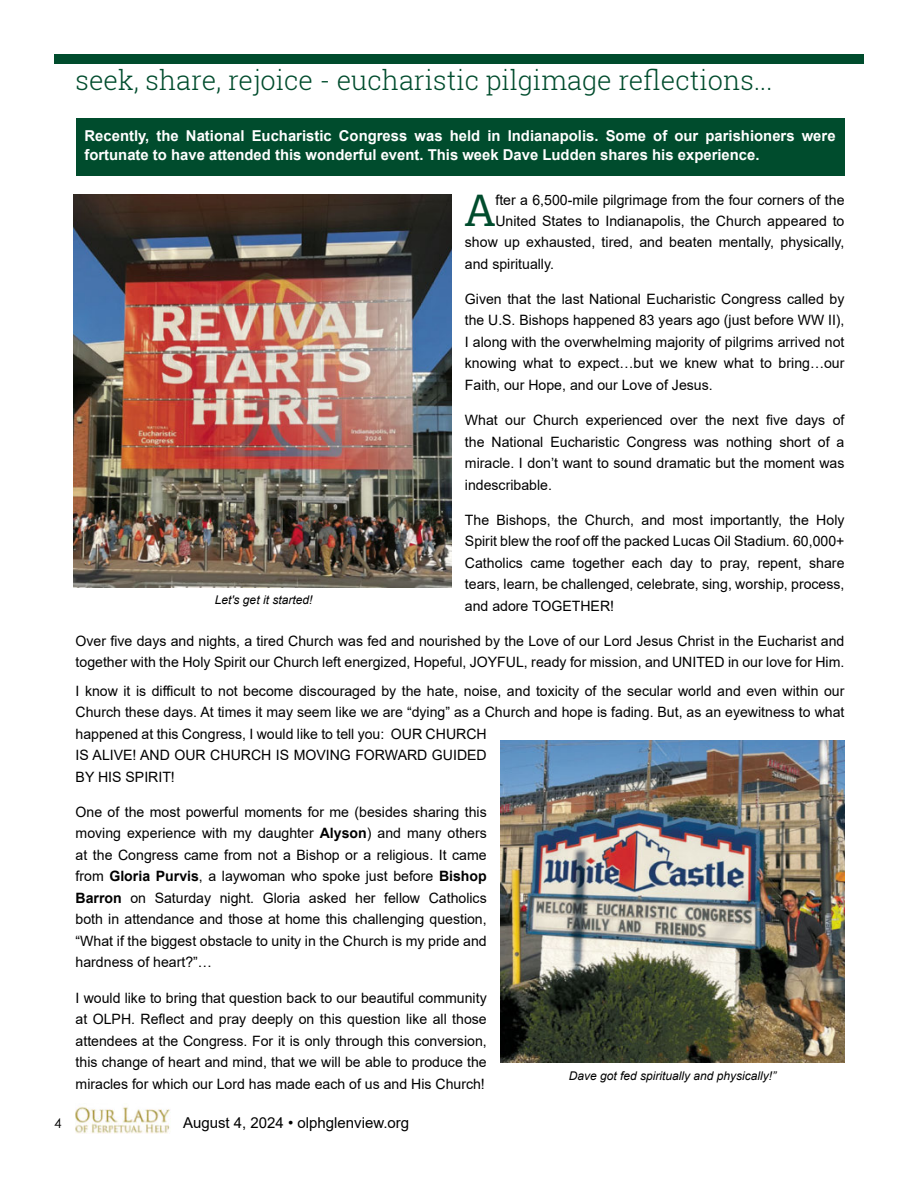
<style>
.page{position:relative;width:918px;height:1188px;background:#fff}
.page>*{position:absolute;margin:0;border:0;box-sizing:border-box;transform-origin:0 0}
.t1{font:43.2px "Adelle";color:#004c2d}
.t2{font:300 27px "Roboto Slab";color:#004c2d}
.t3{font:700 15px/18.8px "Arial";color:#fff}
.t4{font:15px "Qdgcqj Arial";color:#000}
.t5{font:14.25px/21.6px "Qdgcqj Arial";color:#000;text-align:justify}
.t6{font:14.25px "Yqfcgk Arial";color:#000}
.t7{font:13.5px "Century Gothic";color:#000}
.t8{font:italic 12px "Arial";color:#000}
.s1{font-family:"Yqfcgk Arial"}
.s2{font-family:"Arial";font-weight:700}
</style>
<div class="page">
<img style="left:75px;top:1107px;width:95px;height:27px">
<div style="left:54px;top:54px;width:810px;height:9px;background:#004c2d"></div>
<div style="left:76px;top:119px;width:769px;height:57px;background:#004c2d"></div>
<img style="left:73px;top:194px;width:378px;height:394px">
<img style="left:500px;top:741px;width:345px;height:322px">
<h2 class="t2" style="left:76px;top:62px;width:698px">seek, share, rejoice - eucharistic pilgimage reflections...</h2>
<p class="t3" style="left:85px;top:126px;width:753px">Recently, the National Eucharistic Congress was held in Indianapolis. Some of our parishioners were fortunate to have attended this wonderful event. This week Dave Ludden shares his experience.</p>
<p class="t5" style="left:465px;top:189px;width:381px;text-align:right">fter a 6,500-mile pilgrimage from the four corners of the<br>United States to Indianapolis, the Church appeared to show up exhausted, tired, and beaten mentally, physically,</p>
<p class="t6" style="left:465px;top:254px;width:91px">and spiritually.</p>
<p class="t5" style="left:465px;top:288px;width:381px">Given that the last National Eucharistic Congress called by the U.S. Bishops happened 83 years ago (just before WW II<span class="s1">), </span>I along with the overwhelming majority of pilgrims arrived not knowing what to expect…but we knew what to bring…our Faith, our Hope, and our Love of Jesus.</p>
<p class="t5" style="left:465px;top:409px;width:381px">What our Church experienced over the next five days of the National Eucharistic Congress was nothing short of a miracle. I don’t want to sound dramatic but the moment was indescribable.</p>
<p class="t5" style="left:465px;top:509px;width:381px">The Bishops, the Church, and most importantly, the Holy Spirit blew the roof off the packed Lucas Oil Stadium. 60,000+ Catholics came together each day to pray, repent, share tears, learn, be challenged, celebrate, sing, worship, process, and adore TOGETHER!</p>
<p class="t5" style="left:76px;top:630px;width:770px">Over five days and nights, a tired Church was fed and nourished by the Love of our Lord Jesus Christ in the Eucharist and together with the Holy Spirit our Church left energized, Hopeful, JOYFUL, ready for mission, and UNITED in our love for Him.</p>
<p class="t5" style="left:76px;top:680px;width:770px;text-align:left">I know it is difficult to not become discouraged by the hate, noise, and toxicity of the secular world and even within our Church these days. At times it may seem like we are “dying” as a Church and hope is fading. But, as an eyewitness to what happened at this Congress, I would like to tell you: OUR CHURCH<br>IS ALIVE! AND OUR CHURCH IS MOVING FORWARD GUIDED<br>BY HIS SPIRIT!</p>
<p class="t5" style="left:76px;top:801px;width:413px">One of the most powerful moments for me (besides sharing this moving experience with my daughter <span class="s2">Alyson</span><span class="s1">) and many others </span>at the Congress came from not a Bishop or a religious. It came <span class="s1">from</span> <span class="s2">Gloria Purvis</span>, a laywoman who spoke just before <span class="s2">Bishop Barron</span> on Saturday night. Gloria asked her fellow Catholics both in attendance and those at home this challenging question, “What if the biggest obstacle to unity in the Church is my pride and hardness of heart?”…</p>
<p class="t5" style="left:76px;top:987px;width:413px">I would like to bring that question back to our beautiful community at OLPH. Reflect and pray deeply on this question like all those attendees at the Congress. For it is only through this conversion, this change of heart and mind, that we will be able to produce the miracles for which our Lord has made each of us and His Church!</p>
<h1 class="t1" style="left:465px;top:184px;width:32px">A</h1>
<p class="t8" style="left:215px;top:592px;width:99px">Let's get it started!</p>
<p class="t8" style="left:569px;top:1068px;width:209px">Dave got fed spiritually and physically!”</p>
<p class="t7" style="left:54px;top:1113px;width:9px">4</p>
<p class="t4" style="left:183px;top:1112px;width:228px">August 4, 2024 • olphglenview.org</p>
</div>
